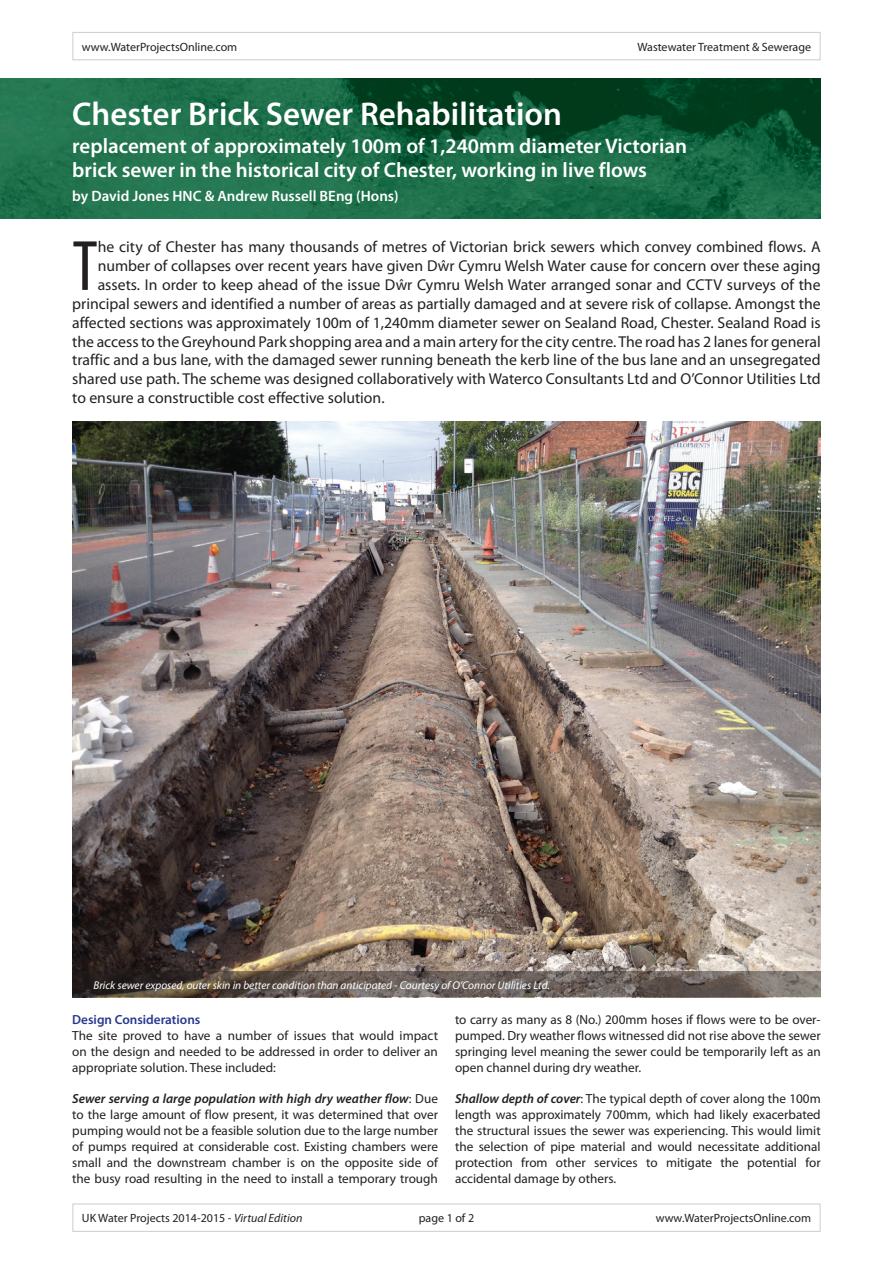
<style>
.page{position:relative;width:893px;height:1263px;background:#fff}
.page>*{position:absolute;margin:0;border:0;box-sizing:border-box;transform-origin:0 0}
.t1{font:condensed 71.85px "Myriad Pro";color:#231f20}
.t2{font:600 33px "Myriad Pro";color:#fff}
.t3{font:600 21px/24px "Myriad Pro";color:#fff}
.t4{font:15.75px "Myriad Pro";color:#231f20}
.t5{font:600 15px "Myriad Pro";color:#fff}
.t6{font:13.2px/15.9px "Myriad Pro";color:#231f20;text-align:justify}
.t7{font:600 13.2px "Myriad Pro";color:#283890}
.t8{font:12px "Myriad Pro";color:#231f20}
.t9{font:italic 11.25px "Myriad Pro";color:#fff}
.s1{font-weight:600;font-style:italic}
.s2{font-style:italic}
</style>
<div class="page">
<img style="left:72px;top:421px;width:749px;height:551px">
<div style="left:72px;top:32px;width:749px;height:28px;border:1px solid #d1d2d4"></div>
<img style="left:0;top:79px;width:821px;height:140px">
<svg style="left:72px;top:972px;width:749px;height:25px;background:#605650"></svg>
<div style="left:72px;top:1203px;width:749px;height:29px;border:1px solid #d1d2d4"></div>
<p class="t8" style="left:82px;top:39px;width:157px">www.WaterProjectsOnline.com</p>
<p class="t8" style="left:637px;top:39px;width:175px">Wastewater Treatment &amp; Sewerage</p>
<h2 class="t2" style="left:72px;top:93px;width:491px">Chester Brick Sewer Rehabilitation</h2>
<h3 class="t3" style="left:72px;top:134px;width:616px">replacement of approximately 100m of 1,240mm diameter Victorian brick sewer in the historical city of Chester, working in live flows</h3>
<p class="t5" style="left:72px;top:187px;width:328px">by David Jones HNC &amp; Andrew Russell BEng (Hons)</p>
<h1 class="t1" style="left:72px;top:223px;width:27px">T</h1>
<p class="t4" style="left:98px;top:237px;width:724px">he city of Chester has many thousands of metres of Victorian brick sewers which convey combined flows. A</p>
<p class="t4" style="left:98px;top:256px;width:724px">number of collapses over recent years have given Dŵr Cymru Welsh Water cause for concern over these aging</p>
<p class="t4" style="left:98px;top:275px;width:724px">assets. In order to keep ahead of the issue Dŵr Cymru Welsh Water arranged sonar and CCTV surveys of the</p>
<p class="t4" style="left:72px;top:294px;width:750px">principal sewers and identified a number of areas as partially damaged and at severe risk of collapse. Amongst the</p>
<p class="t4" style="left:72px;top:313px;width:750px">affected sections was approximately 100m of 1,240mm diameter sewer on Sealand Road, Chester. Sealand Road is</p>
<p class="t4" style="left:72px;top:332px;width:750px">the access to the Greyhound Park shopping area and a main artery for the city centre. The road has 2 lanes for general</p>
<p class="t4" style="left:72px;top:350px;width:750px">traffic and a bus lane, with the damaged sewer running beneath the kerb line of the bus lane and an unsegregated</p>
<p class="t4" style="left:72px;top:369px;width:750px">shared use path. The scheme was designed collaboratively with Waterco Consultants Ltd and O’Connor Utilities Ltd</p>
<p class="t4" style="left:72px;top:388px;width:314px">to ensure a constructible cost effective solution.</p>
<p class="t9" style="left:94px;top:978px;width:458px">Brick sewer exposed, outer skin in better condition than anticipated - Courtesy of O’Connor Utilities Ltd.</p>
<p class="t6" style="left:455px;top:1011px;width:367px">to carry as many as 8 (No.) 200mm hoses if flows were to be over&shy;pumped. Dry weather flows witnessed did not rise above the sewer springing level meaning the sewer could be temporarily left as an open channel during dry weather.</p>
<p class="t6" style="left:455px;top:1091px;width:367px"><span class="s1">Shallow depth of cover</span>: The typical depth of cover along the 100m length was approximately 700mm, which had likely exacerbated the structural issues the sewer was experiencing. This would limit the selection of pipe material and would necessitate additional protection from other services to mitigate the potential for accidental damage by others.</p>
<p class="t8" style="left:82px;top:1211px;width:222px">UK Water Projects 2014-2015 - <span class="s2">Virtual Edition</span></p>
<p class="t8" style="left:419px;top:1211px;width:57px">page 1 of 2</p>
<p class="t8" style="left:656px;top:1211px;width:157px">www.WaterProjectsOnline.com</p>
<p class="t7" style="left:72px;top:1011px;width:130px">Design Considerations</p>
<p class="t6" style="left:72px;top:1027px;width:367px">The site proved to have a number of issues that would impact on the design and needed to be addressed in order to deliver an appropriate solution. These included:</p>
<p class="t6" style="left:72px;top:1091px;width:367px"><span class="s1">Sewer serving a large population with high dry weather flow</span>: Due to the large amount of flow present, it was determined that over pumping would not be a feasible solution due to the large number of pumps required at considerable cost. Existing chambers were small and the downstream chamber is on the opposite side of the busy road resulting in the need to install a temporary trough</p>
</div>
